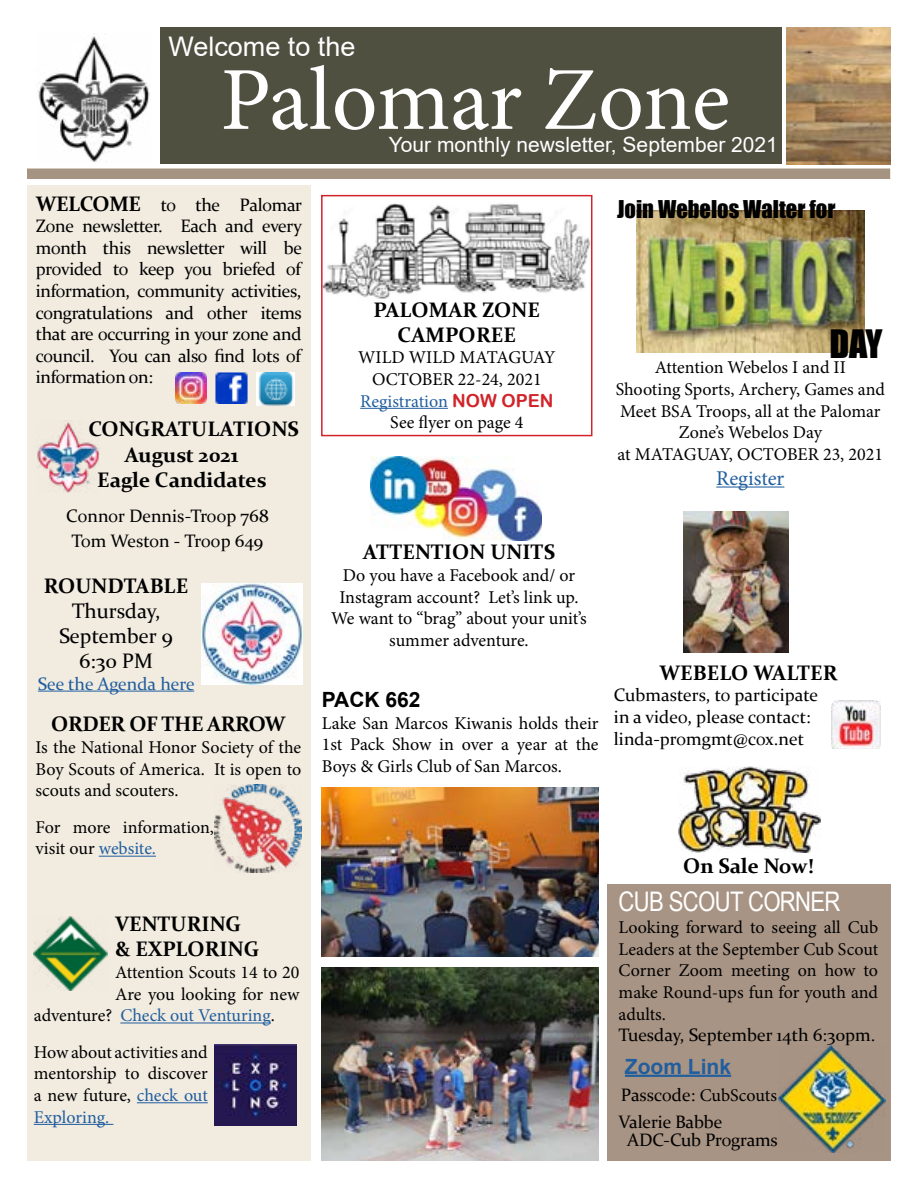
<style>
.page{position:relative;width:918px;height:1188px;background:#fff}
.page>*{position:absolute;margin:0;border:0;box-sizing:border-box;transform-origin:0 0}
.t1{font:90px "Minion Pro";letter-spacing:-.005em;color:#fff}
.t2{font:36px "Impact";color:#000}
.t3{font:27px "Arial Narrow";letter-spacing:-.025em;color:#fff}
.t4{font:27px "Arial";color:#fff}
.t5{font:22.5px "Impact";color:#000}
.t6{font:700 21px/25.2px "Constantia";color:#000}
.t7{font:21px "Arial";color:#fff}
.t8{font:21px/25.2px "Constantia";color:#000;text-align:center}
.t9{font:700 21px "Constantia";letter-spacing:-.025em;color:#000}
.t10{font:21px "Minion Pro";color:#215e9e}
.t11{font:700 21px "Arial";color:#215e9e}
.t12{font:700 21px "Arial";color:#000}
.t13{font:18px/21.6px "Minion Pro";letter-spacing:-.005em;color:#000;text-align:justify}
.t14{font:18px/21.6px "Constantia";letter-spacing:-.01em;color:#000}
.t15{font:18px "Minion Pro";letter-spacing:-.005em;color:#215e9e}
.t16{font:18px "Constantia";color:#215e9e}
.s1{font-weight:700;font-size:21px}
.s2{color:#215e9e}
.s3{color:#000}
.s4{font-family:"Arial Rounded MT Bold";color:#d2232a}
.s5{font-family:"Minion Pro"}
</style>
<div class="page">
<div style="left:27px;top:185px;width:283px;height:976px;background:#f1ebe0"></div>
<div style="left:608px;top:884px;width:283px;height:277px;background:#a89484"></div>
<div style="left:27px;top:169px;width:863px;height:10px;background:#a49481"></div>
<img style="left:786px;top:27px;width:105px;height:137px">
<img style="left:38px;top:36px;width:112px;height:127px">
<div style="left:160px;top:27px;width:621px;height:137px;background:#4f5040"></div>
<img style="left:779px;top:1045px;width:107px;height:107px">
<img style="left:322px;top:788px;width:276px;height:168px">
<img style="left:175px;top:373px;width:32px;height:31px">
<img style="left:216px;top:373px;width:31px;height:31px">
<img style="left:257px;top:372px;width:38px;height:33px">
<hr style="left:99px;top:856px;width:57px;height:1px;background:#215e9e">
<img style="left:214px;top:785px;width:87px;height:87px">
<img style="left:831px;top:701px;width:50px;height:48px">
<hr style="left:120px;top:1023px;width:151px;height:1px;background:#215e9e">
<hr style="left:137px;top:1102px;width:71px;height:1px;background:#215e9e">
<hr style="left:34px;top:1124px;width:79px;height:1px;background:#215e9e">
<img style="left:34px;top:916px;width:74px;height:74px">
<img style="left:324px;top:203px;width:265px;height:96px">
<img style="left:215px;top:1044px;width:81px;height:82px">
<img style="left:201px;top:583px;width:102px;height:102px">
<hr style="left:360px;top:408px;width:88px;height:1px;background:#215e9e">
<hr style="left:38px;top:691px;width:156px;height:1px;background:#215e9e">
<img style="left:36px;top:422px;width:64px;height:71px">
<div style="left:321px;top:195px;width:271px;height:241px;border:2px solid #d2232a"></div>
<img style="left:636px;top:210px;width:229px;height:143px">
<hr style="left:716px;top:487px;width:68px;height:1px;background:#215e9e">
<img style="left:683px;top:511px;width:106px;height:141px">
<img style="left:370px;top:456px;width:171px;height:84px">
<hr style="left:625px;top:1075px;width:106px;height:2px;background:#215e9e">
<img style="left:322px;top:968px;width:277px;height:193px">
<img style="left:678px;top:766px;width:143px;height:86px">
<h3 class="t4" style="left:168px;top:28px;width:189px">Welcome to the</h3>
<h1 class="t1" style="left:220px;top:40px;width:511px">Palomar Zone</h1>
<p class="t14" style="left:36px;top:193px;width:268px;text-align:justify"><span class="s1">WELCOME</span> to the Palomar Zone newsletter. Each and every month this newsletter will be provided to keep you briefed of information, community activities, congratulations and other items that are occurring in your zone and council. You can also find lots of information on:</p>
<p class="t6" style="left:88px;top:416px;width:212px">CONGRATULATIONS</p>
<p class="t6" style="left:125px;top:441px;width:115px">August 2021</p>
<p class="t6" style="left:97px;top:466px;width:171px">Eagle Candidates</p>
<p class="t14" style="left:66px;top:502px;width:204px;line-height:25.5px">Connor Dennis-Troop 768<br>Tom Weston - Troop 649</p>
<p class="t6" style="left:44px;top:572px;width:146px">ROUNDTABLE</p>
<p class="t8" style="left:59px;top:597px;width:115px">Thursday,<br>September 9<br>6:30 PM</p>
<p class="t16" style="left:38px;top:671px;width:158px">See the Agenda here</p>
<p class="t9" style="left:51px;top:710px;width:236px">ORDER OF THE ARROW</p>
<p class="t13" style="left:36px;top:737px;width:267px">Is the National Honor Society of the Boy Scouts of America. It is open to scouts and scouters.</p>
<p class="t13" style="left:36px;top:816px;width:180px">For more information, visit our <span class="s2">website.</span></p>
<p class="t6" style="left:115px;top:910px;width:146px">VENTURING &amp; EXPLORING</p>
<p class="t13" style="left:115px;top:962px;width:186px">Attention Scouts 14 to 20</p>
<p class="t13" style="left:115px;top:983px;width:186px">Are you looking for new</p>
<p class="t15" style="left:34px;top:1003px;width:243px"><span class="s3">adventure?</span> Check out Venturing<span class="s3">.</span></p>
<p class="t13" style="left:34px;top:1041px;width:176px">How about activities and mentorship to discover a new future, <span class="s2">check out Exploring.</span></p>
<p class="t7" style="left:389px;top:130px;width:391px">Your monthly newsletter, September 2021</p>
<p class="t5" style="left:617px;top:191px;width:220px">Join Webelos Walter for</p>
<p class="t6" style="left:374px;top:296px;width:168px;text-align:center">PALOMAR ZONE<br>CAMPOREE</p>
<p class="t13" style="left:358px;top:347px;width:199px;text-align:center">WILD WILD MATAGUAY<br>OCTOBER 22-24, 2021<br><span class="s2">Registration</span> <span class="s4">NOW OPEN<br></span>See flyer on page 4</p>
<h2 class="t2" style="left:829px;top:316px;width:55px">DAY</h2>
<p class="t13" style="left:616px;top:357px;width:271px;text-align:center">Attention Webelos I and II<br>Shooting Sports, Archery, Games and<br>Meet BSA Troops, all at the Palomar<br>Zone’s Webelos Day<br>at MATAGUAY, OCTOBER 23, 2021</p>
<p class="t10" style="left:716px;top:464px;width:70px">Register</p>
<p class="t6" style="left:363px;top:539px;width:193px">ATTENTION UNITS</p>
<p class="t13" style="left:331px;top:565px;width:257px;text-align:center">Do you have a Facebook and/ or<br>Instagram account? Let’s link up.<br>We want to “brag” about your unit’s summer adventure.</p>
<p class="t12" style="left:322px;top:685px;width:100px">PACK 662</p>
<p class="t13" style="left:322px;top:712px;width:278px">Lake San Marcos Kiwanis holds their 1st Pack Show in over a year at the Boys &amp; Girls Club of San Marcos.</p>
<p class="t6" style="left:660px;top:659px;width:179px">WEBELO WALTER</p>
<p class="t14" style="left:614px;top:684px;width:206px">Cubmasters, to participate in a video, please contact: linda-promgmt@cox.net</p>
<p class="t6" style="left:683px;top:852px;width:132px">On Sale Now!</p>
<h3 class="t3" style="left:619px;top:882px;width:223px">CUB SCOUT CORNER</h3>
<p class="t13" style="left:619px;top:917px;width:261px">Looking forward to seeing all Cub Leaders at the September Cub Scout Corner Zoom meeting on how to make Round-ups fun for youth and adults.</p>
<p class="t14" style="left:619px;top:1024px;width:258px">Tuesday, September 14th 6:30pm.</p>
<p class="t11" style="left:625px;top:1051px;width:108px">Zoom Link</p>
<p class="t14" style="left:621px;top:1083px;width:158px">Passcode: <span class="s5">CubScouts</span></p>
<p class="t14" style="left:627px;top:1112px;width:152px;line-height:18px;text-indent:-8px">Valerie Babbe<br>ADC-Cub Programs</p>
</div>
